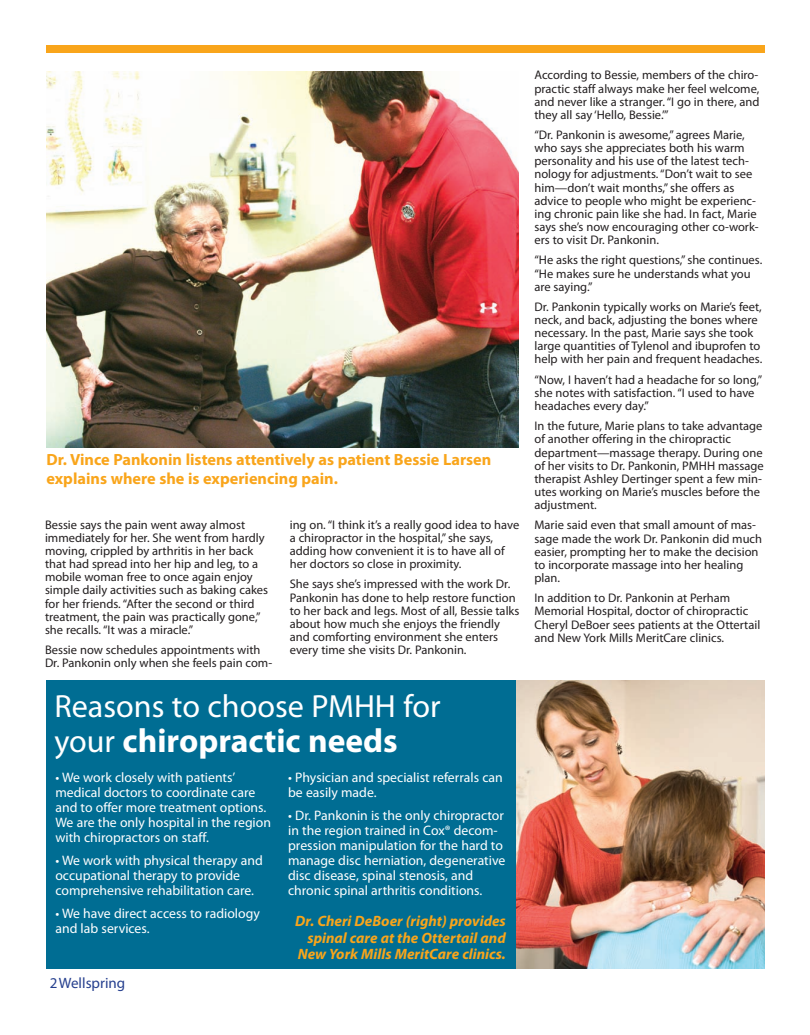
<style>
.page{position:relative;width:810px;height:1035px;background:#fff}
.page>*{position:absolute;margin:0;border:0;box-sizing:border-box;transform-origin:0 0}
.t1{font:700 33.5px "Myriad Pro";color:#fff}
.t2{font:32.12px "Myriad Pro";color:#fff}
.t3{font:700 16.25px/18.8px "Myriad Pro";color:#f9a51b}
.t4{font:italic 700 15px/16.2px "Myriad Pro";color:#f9a51b;text-align:right}
.t5{font:15px "Myriad Pro";color:#253f8e}
.t6{font:13.75px/15px "Myriad Pro";color:#fff}
.t7{font:12.5px/13.1px "Myriad Pro";color:#231f20}
.s1{font-weight:400;font-size:32.12px}
</style>
<div class="page">
<div style="left:46px;top:681px;width:719px;height:288px;background:#006d93"></div>
<div style="left:46px;top:45px;width:718px;height:7px;background:#f9a51b"></div>
<img style="left:46px;top:71px;width:473px;height:376px">
<img style="left:516px;top:681px;width:249px;height:288px">
<h3 class="t3" style="left:47px;top:452px;width:446px">Dr. Vince Pankonin listens attentively as patient Bessie Larsen explains where she is experiencing pain.</h3>
<p class="t7" style="left:45px;top:519px;width:225px">Bessie says the pain went away almost immediately for her. She went from hardly moving, crippled by arthritis in her back that had spread into her hip and leg, to a mobile woman free to once again enjoy simple daily activities such as baking cakes for her friends. “After the second or third treatment, the pain was practically gone,” she recalls. “It was a miracle.”</p>
<p class="t7" style="left:45px;top:644px;width:229px">Bessie now schedules appointments with<br>Dr. Pankonin only when she feels pain com-</p>
<p class="t7" style="left:290px;top:519px;width:231px">ing on. “I think it’s a really good idea to have a chiropractor in the hospital,” she says, adding how convenient it is to have all of her doctors so close in proximity.</p>
<p class="t7" style="left:290px;top:579px;width:231px">She says she’s impressed with the work Dr.<br>Pankonin has done to help restore function to her back and legs. Most of all, Bessie talks about how much she enjoys the friendly and comforting environment she enters every time she visits Dr. Pankonin.</p>
<h2 class="t2" style="left:54px;top:694px;width:388px">Reasons to choose PMHH for</h2>
<h1 class="t1" style="left:54px;top:728px;width:345px"><span class="s1">your</span> chiropractic needs</h1>
<p class="t6" style="left:55px;top:771px;width:217px">• We work closely with patients’ medical doctors to coordinate care and to offer more treatment options.<br>We are the only hospital in the region with chiropractors on staff.</p>
<p class="t6" style="left:55px;top:854px;width:209px">• We work with physical therapy and occupational therapy to provide comprehensive rehabilitation care.</p>
<p class="t6" style="left:55px;top:907px;width:206px">• We have direct access to radiology and lab services.</p>
<p class="t5" style="left:50px;top:977px;width:77px">2Wellspring</p>
<p class="t6" style="left:288px;top:771px;width:216px">• Physician and specialist referrals can be easily made.</p>
<p class="t6" style="left:288px;top:809px;width:219px">• Dr. Pankonin is the only chiropractor in the region trained in Cox® decom&shy;pression manipulation for the hard to manage disc herniation, degenerative disc disease, spinal stenosis, and chronic spinal arthritis conditions.</p>
<p class="t4" style="left:295px;top:914px;width:212px">Dr. Cheri DeBoer (right) provides spinal care at the Ottertail and<br>New York Mills MeritCare clinics.</p>
<p class="t7" style="left:535px;top:70px;width:227px;text-align:justify">According to Bessie, members of the chiro&shy;practic staff always make her feel welcome, and never like a stranger. “I go in there, and they all say ‘Hello, Bessie.’”</p>
<p class="t7" style="left:535px;top:129px;width:226px">“Dr. Pankonin is awesome,” agrees Marie, who says she appreciates both his warm personality and his use of the latest tech&shy;nology for adjustments. “Don’t wait to see him—don’t wait months,” she offers as advice to people who might be experienc&shy;ing chronic pain like she had. In fact, Marie says she’s now encouraging other co-work&shy;ers to visit Dr. Pankonin.</p>
<p class="t7" style="left:535px;top:255px;width:229px">“He asks the right questions,” she continues. “He makes sure he understands what you are saying.”</p>
<p class="t7" style="left:535px;top:301px;width:229px">Dr. Pankonin typically works on Marie’s feet, neck, and back, adjusting the bones where necessary. In the past, Marie says she took large quantities of Tylenol and ibuprofen to help with her pain and frequent headaches.</p>
<p class="t7" style="left:535px;top:374px;width:229px">“Now, I haven’t had a headache for so long,” she notes with satisfaction. “I used to have headaches every day.”</p>
<p class="t7" style="left:535px;top:421px;width:231px">In the future, Marie plans to take advantage of another offering in the chiropractic department—massage therapy. During one of her visits to Dr. Pankonin, PMHH massage therapist Ashley Dertinger spent a few min&shy;utes working on Marie’s muscles before the adjustment.</p>
<p class="t7" style="left:535px;top:520px;width:229px">Marie said even that small amount of mas&shy;sage made the work Dr. Pankonin did much easier, prompting her to make the decision to incorporate massage into her healing plan.</p>
<p class="t7" style="left:535px;top:593px;width:227px">In addition to Dr. Pankonin at Perham Memorial Hospital, doctor of chiropractic Cheryl DeBoer sees patients at the Ottertail and New York Mills MeritCare clinics.</p>
</div>
